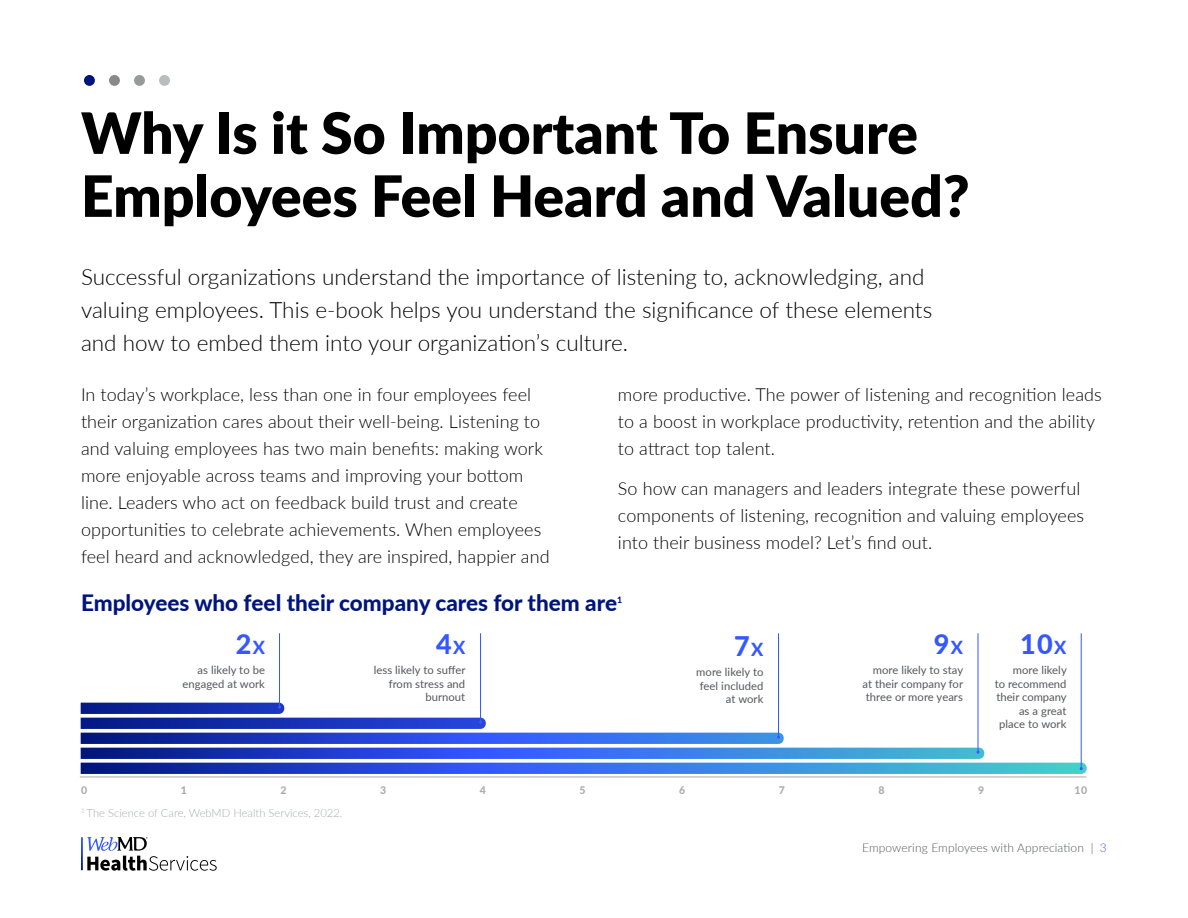
<style>
.page{position:relative;width:1188px;height:918px;background:#fff}
.page>*{position:absolute;margin:0;border:0;box-sizing:border-box;transform-origin:0 0}
.t1{font:900 57px/63px "Lato";color:#000}
.t2{font:800 27px "Lato";color:#3557ff}
.t3{font:300 22.5px/33px "Lato";color:#000}
.t4{font:800 22.5px "Lato";color:#00157c}
.t5{font:300 18px/27px "Lato";letter-spacing:.005em;color:#000}
.t6{font:300 12px "Lato";letter-spacing:.01em;color:#535759}
.t7{font:11.25px/13.5px "Lato";letter-spacing:.005em;color:#535759;text-align:right}
.t8{font:300 11.25px "Lato";color:#a9abac}
.t9{font:800 10.5px "Lato";color:#a9abac}
.t10{font:800 8.7px "Lato";color:#00157c}
.s1{font-size:18px}
.s2{color:#3557ff}
</style>
<div class="page">
<svg style="left:81px;top:837px;width:2px;height:33px"></svg>
<svg style="left:87px;top:837px;width:130px;height:34px"></svg>
<div style="left:84px;top:75px;width:11px;height:11px;background:#00157c;border-radius:50%"></div>
<div style="left:109px;top:75px;width:11px;height:11px;background:#87898b;border-radius:50%"></div>
<div style="left:134px;top:75px;width:11px;height:11px;background:#989a9b;border-radius:50%"></div>
<div style="left:159px;top:75px;width:11px;height:11px;background:#babcbd;border-radius:50%"></div>
<hr style="left:80px;top:777px;width:1006px;height:1px;background:#a9abac">
<hr style="left:279px;top:634px;width:1px;height:73px;background:#3557ff">
<hr style="left:480px;top:634px;width:1px;height:88px;background:#3557ff">
<hr style="left:778px;top:634px;width:1px;height:103px;background:#3557ff">
<hr style="left:978px;top:634px;width:1px;height:118px;background:#3557ff">
<hr style="left:1081px;top:634px;width:1px;height:135px;background:#3557ff">
<svg style="left:81px;top:703px;width:1006px;height:71px"></svg>
<h1 class="t1" style="left:81px;top:99px;width:890px">Why Is it So Important To Ensure<br>Employees Feel Heard and Valued?</h1>
<p class="t3" style="left:81px;top:259px;width:853px">Successful organizations understand the importance of listening to, acknowledging, and valuing employees. This e-book helps you understand the significance of these elements and how to embed them into your organization’s culture.</p>
<p class="t5" style="left:81px;top:380px;width:470px">In today’s workplace, less than one in four employees feel their organization cares about their well-being. Listening to and valuing employees has two main benefits: making work more enjoyable across teams and improving your bottom line. Leaders who act on feedback build trust and create opportunities to celebrate achievements. When employees feel heard and acknowledged, they are inspired, happier and</p>
<p class="t5" style="left:618px;top:380px;width:485px">more productive. The power of listening and recognition leads to a boost in workplace productivity, retention and the ability to attract top talent.</p>
<p class="t5" style="left:618px;top:475px;width:468px">So how can managers and leaders integrate these powerful components of listening, recognition and valuing employees into their business model? Let’s find out.</p>
<p class="t4" style="left:81px;top:586px;width:538px">Employees who feel their company cares for them are</p>
<p class="t10" style="left:617px;top:594px;width:7px">1</p>
<h2 class="t2" style="left:236px;top:624px;width:31px">2<span class="s1">X</span></h2>
<h2 class="t2" style="left:436px;top:624px;width:31px">4<span class="s1">X</span></h2>
<h2 class="t2" style="left:734px;top:626px;width:31px">7<span class="s1">X</span></h2>
<h2 class="t2" style="left:934px;top:624px;width:31px">9<span class="s1">X</span></h2>
<h2 class="t2" style="left:1020px;top:624px;width:48px">10<span class="s1">X</span></h2>
<p class="t7" style="left:183px;top:663px;width:84px">as likely to be engaged at work</p>
<p class="t7" style="left:374px;top:663px;width:93px">less likely to suffer from stress and burnout</p>
<p class="t7" style="left:696px;top:665px;width:69px">more likely to feel included at work</p>
<p class="t7" style="left:862px;top:663px;width:102px;text-align:justify;text-indent:10px">more likely to stay at their company for three or more years</p>
<p class="t7" style="left:995px;top:663px;width:74px">more likely<br>to recommend their company as a great place to work</p>
<p class="t9" style="left:81px;top:783px;width:8px">0</p>
<p class="t9" style="left:181px;top:783px;width:8px">1</p>
<p class="t9" style="left:280px;top:783px;width:8px">2</p>
<p class="t9" style="left:380px;top:783px;width:8px">3</p>
<p class="t9" style="left:480px;top:783px;width:8px">4</p>
<p class="t9" style="left:579px;top:783px;width:8px">5</p>
<p class="t9" style="left:679px;top:783px;width:8px">6</p>
<p class="t9" style="left:779px;top:783px;width:8px">7</p>
<p class="t9" style="left:878px;top:783px;width:8px">8</p>
<p class="t9" style="left:978px;top:783px;width:8px">9</p>
<p class="t9" style="left:1075px;top:783px;width:14px">10</p>
<p class="t8" style="left:81px;top:805px;width:263px"><sup>1</sup> The Science of Care, WebMD Health Services, 2022.</p>
<p class="t6" style="left:862px;top:839px;width:246px">Empowering Employees with Appreciation | <span class="s2">3</span></p>
</div>
